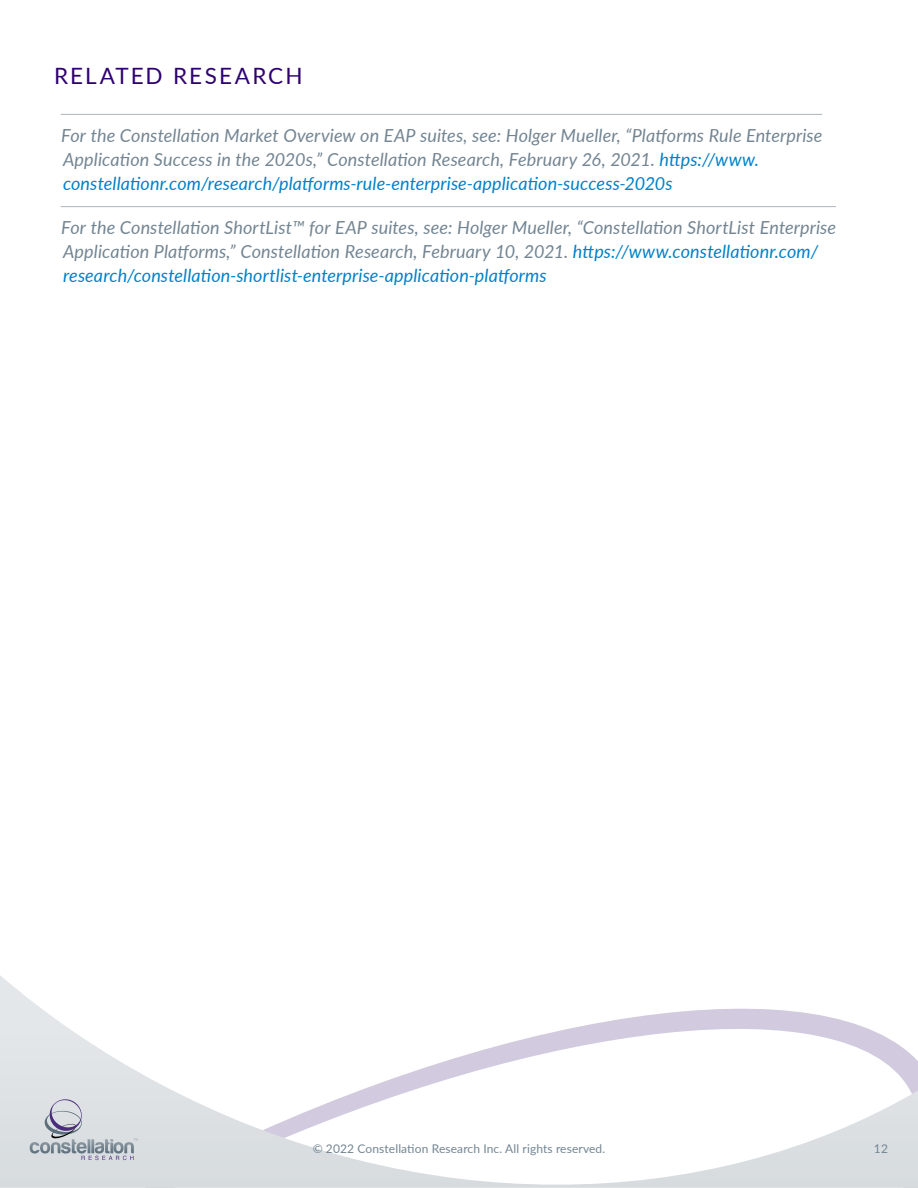
<style>
.page{position:relative;width:918px;height:1188px;background:#fff}
.page>*{position:absolute;margin:0;border:0;box-sizing:border-box;transform-origin:0 0}
.t1{font:22.5px "Lato";letter-spacing:.1em;color:#2f006f}
.t2{font:italic 18px/24px "Lato";letter-spacing:.005em;color:#738592}
.t3{font:12px "Lato";letter-spacing:.01em;color:#738592}
.s1{color:#0081c9}
</style>
<div class="page">
<hr style="left:61px;top:114px;width:761px;height:1px;background:#acb5bc">
<hr style="left:61px;top:206px;width:775px;height:1px;background:#acb5bc">
<svg style="left:0;top:975px;width:918px;height:213px"></svg>
<svg style="left:30px;top:1099px;width:108px;height:61px;background:#c6cbd2"></svg>
<p class="t1" style="left:54px;top:60px;width:250px">RELATED RESEARCH</p>
<p class="t2" style="left:61px;top:122px;width:763px">For the Constellation Market Overview on EAP suites, see: Holger Mueller, “Platforms Rule Enterprise<br>Application Success in the 2020s,” Constellation Research, February 26, 2021. <span class="s1">https://www. constellationr.com/research/platforms-rule-enterprise-application-success-2020s</span></p>
<p class="t2" style="left:61px;top:215px;width:776px">For the Constellation ShortList™ for EAP suites, see: Holger Mueller, “Constellation ShortList Enterprise<br>Application Platforms,” Constellation Research, February 10, 2021. <span class="s1">https://www.constellationr.com/ research/constellation-shortlist-enterprise-application-platforms</span></p>
<p class="t3" style="left:313px;top:1140px;width:294px">© 2022 Constellation Research Inc. All rights reserved.</p>
<p class="t3" style="left:874px;top:1140px;width:16px">12</p>
</div>
